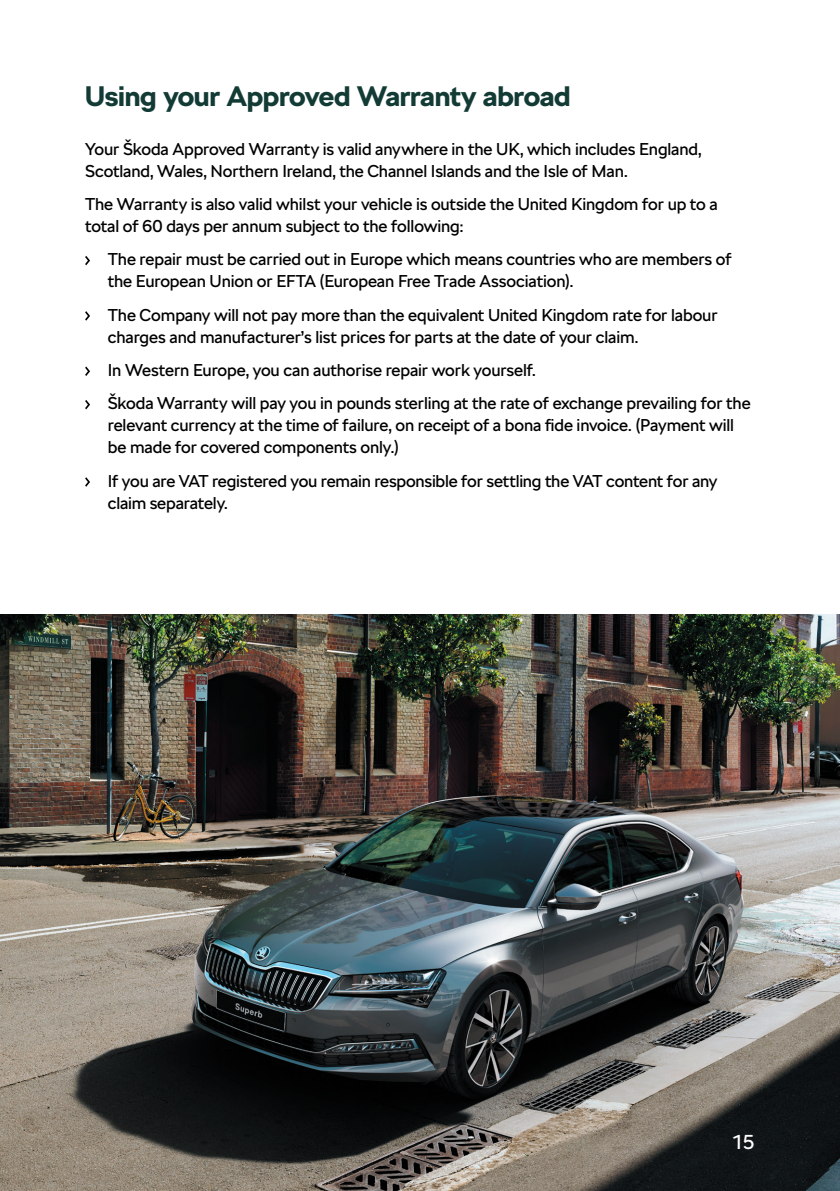
<style>
.page{position:relative;width:840px;height:1191px;background:#fff}
.page>*{position:absolute;margin:0;border:0;box-sizing:border-box;transform-origin:0 0}
.t1{font:700 28px "SKODA Next";letter-spacing:-.01em;color:#133b35}
.t2{font:20px "SKODA Next";color:#fff}
.t3{font:17px/22px "SKODA Next";letter-spacing:-.01em;color:#000}
</style>
<div class="page">
<img style="left:0;top:614px;width:839px;height:577px">
<svg style="left:85px;top:256px;width:5px;height:9px"></svg>
<svg style="left:85px;top:311px;width:5px;height:10px"></svg>
<svg style="left:85px;top:366px;width:5px;height:10px"></svg>
<svg style="left:85px;top:400px;width:5px;height:9px"></svg>
<svg style="left:85px;top:477px;width:5px;height:10px"></svg>
<h1 class="t1" style="left:85px;top:77px;width:487px">Using your Approved Warranty abroad</h1>
<p class="t3" style="left:85px;top:138px;width:617px">Your Škoda Approved Warranty is valid anywhere in the UK, which includes England,<br>Scotland, Wales, Northern Ireland, the Channel Islands and the Isle of Man.</p>
<p class="t3" style="left:85px;top:193px;width:633px">The Warranty is also valid whilst your vehicle is outside the United Kingdom for up to a total of 60 days per annum subject to the following:</p>
<p class="t3" style="left:108px;top:248px;width:625px">The repair must be carried out in Europe which means countries who are members of the European Union or EFTA (European Free Trade Association).</p>
<p class="t3" style="left:108px;top:304px;width:611px">The Company will not pay more than the equivalent United Kingdom rate for labour charges and manufacturer’s list prices for parts at the date of your claim.</p>
<p class="t3" style="left:108px;top:353px;width:644px;line-height:33.4px">In Western Europe, you can authorise repair work yourself.<br>Škoda Warranty will pay you in pounds sterling at the rate of exchange prevailing for the</p>
<p class="t3" style="left:108px;top:414px;width:627px">relevant currency at the time of failure, on receipt of a bona fide invoice. (Payment will be made for covered components only.)</p>
<p class="t3" style="left:108px;top:470px;width:611px">If you are VAT registered you remain responsible for settling the VAT content for any claim separately.</p>
<p class="t2" style="left:731px;top:1128px;width:25px">15</p>
</div>
